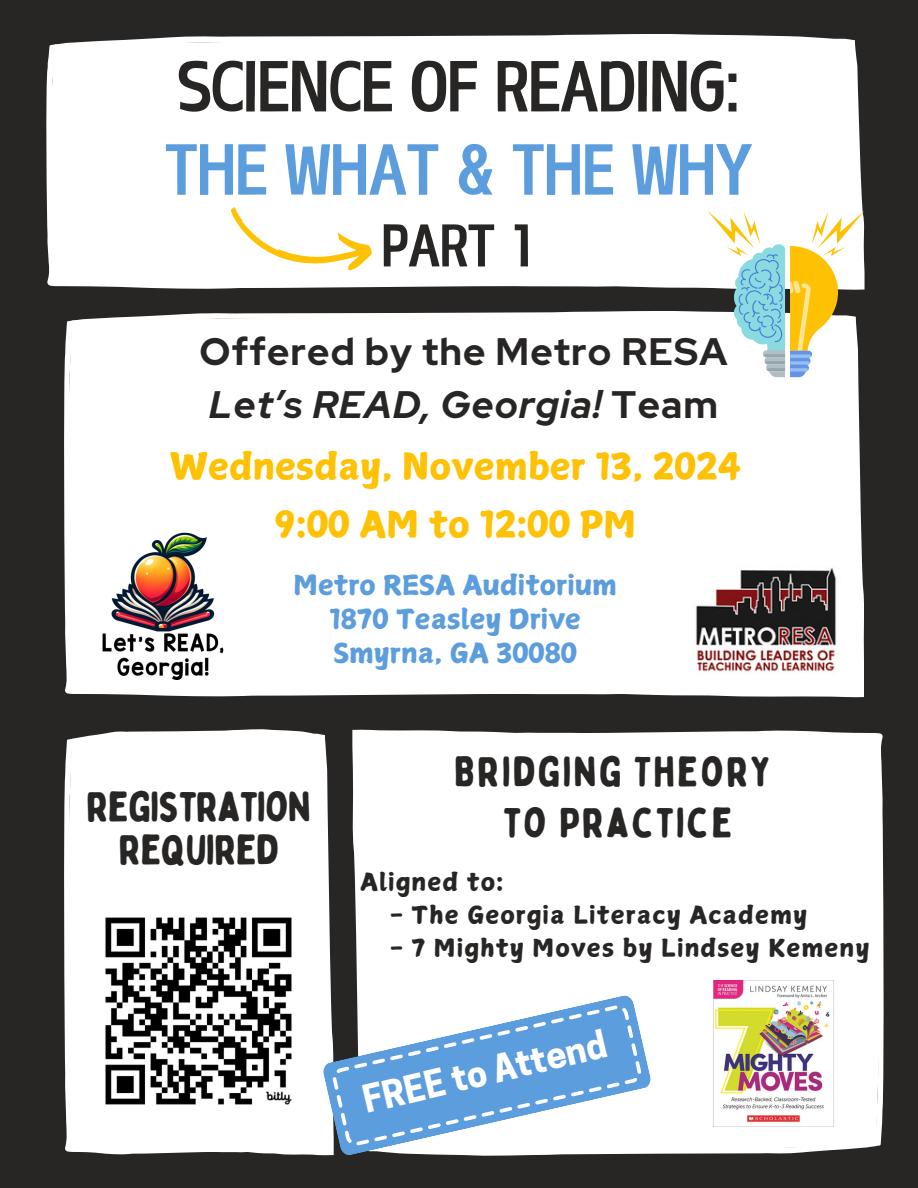
<style>
.page{position:relative;width:918px;height:1188px;background:#282625}
.page>*{position:absolute;margin:0;border:0;box-sizing:border-box;transform-origin:0 0}
.t1{font:63px/83.2px "Canva Fu Gu Hei Latin";letter-spacing:-.025em;color:#282625}
.t2{font:52.5px "Canva Fu Gu Hei Latin";color:#282625}
.t3{font:42px/51px "Bobby Jones Soft";letter-spacing:.045em;color:#282625;text-align:center}
.t4{font:42px/42.8px "Bobby Jones Soft";letter-spacing:-.025em;color:#282625;text-align:center}
.t5{font:700 38.25px/52.5px "Red Hat Display";letter-spacing:.03em;color:#282625}
.t6{font:36px "Canva Surname Fu";color:#ffc103}
.t7{font:700 36px "Cooper Hewitt";color:#fff}
.t8{font:27px/34px "Canva Surname Fu";color:#5c9ddd;text-align:center}
.t9{font:24px "Canva Surname Fu";letter-spacing:.045em;color:#282625}
.s1{color:#5c9ddd}
.s2{font-style:italic}
</style>
<div class="page">
<div style="left:46px;top:34px;width:817px;height:255px;background:#fff"></div>
<div style="left:64px;top:311px;width:799px;height:386px;background:#fff"></div>
<div style="left:64px;top:729px;width:267px;height:426px;background:#fff"></div>
<div style="left:352px;top:730px;width:532px;height:424px;background:#fff"></div>
<img style="left:692px;top:560px;width:148px;height:115px">
<svg style="left:707px;top:211px;width:158px;height:166px;background:#d5d9bf"></svg>
<img style="left:102px;top:532px;width:123px;height:147px">
<img style="left:700px;top:980px;width:146px;height:146px">
<svg style="left:321px;top:994px;width:332px;height:162px;background:#dbe1e6"></svg>
<svg style="left:331px;top:1003px;width:312px;height:145px;background:#94bbe2"></svg>
<img style="left:83px;top:896px;width:231px;height:230px">
<svg style="left:222px;top:206px;width:154px;height:73px;background:#fff7e1"></svg>
<p class="t1" style="left:165px;top:43px;width:590px">SCIENCE OF READING:<br><span class="s1">THE WHAT &amp; THE WHY</span></p>
<p class="t2" style="left:381px;top:218px;width:157px">PART 1</p>
<h3 class="t5" style="left:200px;top:326px;width:529px">Offered by the Metro RESA<br><span class="s2">Let’s READ, Georgia!</span> Team</h3>
<h5 class="t6" style="left:170px;top:448px;width:572px">Wednesday, November 13, 2024</h5>
<h6 class="t6" style="left:274px;top:506px;width:363px">9:00 AM to 12:00 PM</h6>
<p class="t8" style="left:294px;top:568px;width:325px">Metro RESA Auditorium<br>1870 Teasley Drive</p>
<p class="t8" style="left:333px;top:636px;width:245px">Smyrna, GA 30080</p>
<p class="t4" style="left:86px;top:786px;width:227px">REGISTRATION<br>REQUIRED</p>
<h3 class="t3" style="left:454px;top:747px;width:319px">BRIDGING THEORY<br>TO PRACTICE</h3>
<p class="t9" style="left:360px;top:870px;width:145px">Aligned to:</p>
<p class="t9" style="left:390px;top:903px;width:419px">- The Georgia Literacy Academy</p>
<p class="t9" style="left:390px;top:936px;width:481px">- 7 Mighty Moves by Lindsey Kemeny</p>
<h2 class="t7" style="left:360px;top:1086px;width:251px;rotate:-13deg">FREE to Attend</h2>
</div>
